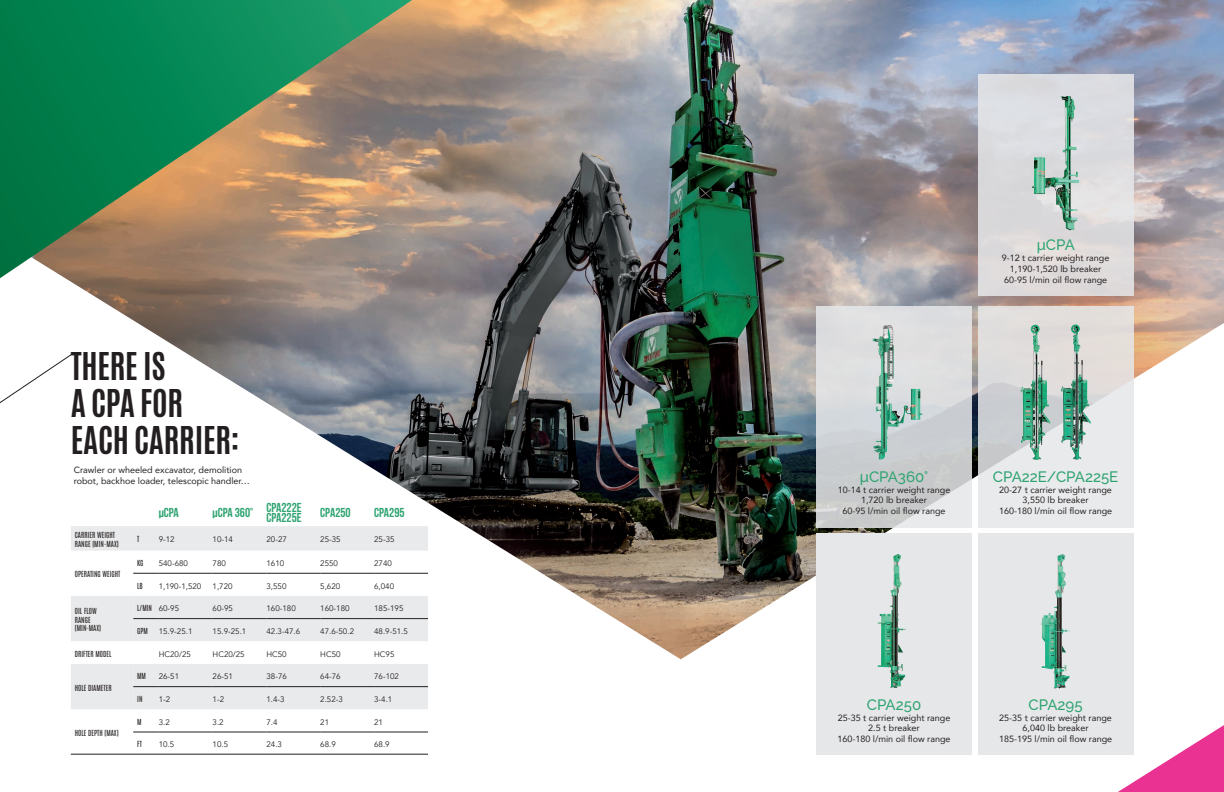
<style>
.page{position:relative;width:1224px;height:792px;background:#fff}
.page>*{position:absolute;margin:0;border:0;box-sizing:border-box;transform-origin:0 0}
.t1{font:700 32px "Antonio";letter-spacing:-.01em;color:#231f20}
.t2{font:500 15px "Raleway";color:#2fa472}
.t3{font:13px "Bebas Neue";color:#2fa472}
.t4{font:9px/11px "Avenir";color:#231f20}
.t5{font:8px "Avenir";color:#231f20}
.t6{font:7px "Antonio";color:#231f20}
.s1{font-weight:700}
</style>
<div class="page">
<img style="left:0;top:0;width:1224px;height:659px">
<svg style="left:159px;top:526px;width:269px;height:183px;fill:#e9eaeb"></svg>
<hr style="left:159px;top:573px;width:54px;height:1px;background:#231f20">
<hr style="left:213px;top:573px;width:53px;height:1px;background:#231f20">
<hr style="left:266px;top:573px;width:54px;height:1px;background:#231f20">
<hr style="left:320px;top:573px;width:54px;height:1px;background:#231f20">
<hr style="left:374px;top:573px;width:54px;height:1px;background:#231f20">
<svg style="left:133px;top:732px;width:26px;height:1px"></svg>
<hr style="left:159px;top:732px;width:54px;height:1px;background:#231f20">
<hr style="left:213px;top:732px;width:53px;height:1px;background:#231f20">
<hr style="left:266px;top:732px;width:54px;height:1px;background:#231f20">
<hr style="left:320px;top:732px;width:54px;height:1px;background:#231f20">
<hr style="left:374px;top:732px;width:54px;height:1px;background:#231f20">
<hr style="left:159px;top:618px;width:54px;height:1px;background:#231f20">
<hr style="left:213px;top:618px;width:53px;height:1px;background:#231f20">
<hr style="left:266px;top:618px;width:54px;height:1px;background:#231f20">
<hr style="left:320px;top:618px;width:54px;height:1px;background:#231f20">
<hr style="left:374px;top:618px;width:54px;height:1px;background:#231f20">
<hr style="left:159px;top:686px;width:54px;height:1px;background:#231f20">
<hr style="left:213px;top:686px;width:53px;height:1px;background:#231f20">
<hr style="left:266px;top:686px;width:54px;height:1px;background:#231f20">
<hr style="left:320px;top:686px;width:54px;height:1px;background:#231f20">
<hr style="left:374px;top:686px;width:54px;height:1px;background:#231f20">
<hr style="left:71px;top:754px;width:357px;height:1px;background:#231f20">
<div style="left:978px;top:74px;width:156px;height:221px;background:#dcdbdd"></div>
<div style="left:978px;top:534px;width:156px;height:221px;background:#e6e7e9"></div>
<svg style="left:978px;top:307px;width:156px;height:221px;background:#e2e1e1"></svg>
<div style="left:816px;top:534px;width:156px;height:221px;background:#e6e7e9"></div>
<svg style="left:816px;top:307px;width:156px;height:221px;background:#d4d6d7"></svg>
<svg style="left:0;top:0;width:412px;height:278px;background:#598760"></svg>
<svg style="left:0;top:352px;width:159px;height:357px"></svg>
<img style="left:1061px;top:324px;width:30px;height:137px">
<img style="left:1021px;top:324px;width:29px;height:137px">
<img style="left:1031px;top:96px;width:49px;height:135px">
<img style="left:1041px;top:554px;width:29px;height:116px">
<img style="left:871px;top:323px;width:53px;height:137px">
<img style="left:877px;top:554px;width:28px;height:116px">
<svg style="left:889px;top:670px;width:335px;height:122px;fill:#e9e7e9"></svg>
<p class="t1" style="left:71px;top:342px;width:96px">THERE IS</p>
<p class="t1" style="left:71px;top:379px;width:114px">A CPA FOR</p>
<p class="t1" style="left:71px;top:416px;width:170px">EACH CARRIER:</p>
<p class="t4" style="left:74px;top:464px;width:178px">Crawler or wheeled excavator, demolition robot, backhoe loader, telescopic handler…</p>
<p class="t3" style="left:159px;top:506px;width:22px"><span class="s1">µ</span>CPA</p>
<p class="t3" style="left:213px;top:506px;width:42px"><span class="s1">µ</span>CPA 360°</p>
<p class="t3" style="left:266px;top:501px;width:37px">CPA222E</p>
<p class="t3" style="left:266px;top:511px;width:37px">CPA225E</p>
<p class="t3" style="left:320px;top:506px;width:32px">CPA250</p>
<p class="t3" style="left:374px;top:506px;width:32px">CPA295</p>
<p class="t6" style="left:75px;top:530px;width:42px">CARRIER WEIGHT</p>
<p class="t6" style="left:75px;top:538px;width:45px">RANGE (MIN-MAX)</p>
<p class="t6" style="left:75px;top:569px;width:47px">OPERATING WEIGHT</p>
<p class="t6" style="left:75px;top:606px;width:23px">OIL FLOW</p>
<p class="t6" style="left:75px;top:614px;width:17px">RANGE</p>
<p class="t6" style="left:75px;top:623px;width:28px">(MIN-MAX)</p>
<p class="t6" style="left:137px;top:534px;width:4px">T</p>
<p class="t5" style="left:159px;top:535px;width:18px">9-12</p>
<p class="t5" style="left:213px;top:535px;width:22px">10-14</p>
<p class="t5" style="left:266px;top:535px;width:22px">20-27</p>
<p class="t5" style="left:320px;top:535px;width:22px">25-35</p>
<p class="t5" style="left:374px;top:535px;width:22px">25-35</p>
<p class="t6" style="left:137px;top:558px;width:8px">KG</p>
<p class="t5" style="left:159px;top:558px;width:31px">540-680</p>
<p class="t5" style="left:213px;top:558px;width:15px">780</p>
<p class="t5" style="left:266px;top:558px;width:19px">1610</p>
<p class="t5" style="left:320px;top:558px;width:19px">2550</p>
<p class="t5" style="left:374px;top:558px;width:19px">2740</p>
<p class="t6" style="left:137px;top:580px;width:7px">LB</p>
<p class="t5" style="left:159px;top:581px;width:44px">1,190-1,520</p>
<p class="t5" style="left:213px;top:581px;width:22px">1,720</p>
<p class="t5" style="left:266px;top:581px;width:22px">3,550</p>
<p class="t5" style="left:320px;top:581px;width:22px">5,620</p>
<p class="t5" style="left:374px;top:581px;width:22px">6,040</p>
<p class="t6" style="left:137px;top:603px;width:16px">L/MIN</p>
<p class="t5" style="left:159px;top:604px;width:22px">60-95</p>
<p class="t5" style="left:213px;top:604px;width:22px">60-95</p>
<p class="t5" style="left:266px;top:604px;width:31px">160-180</p>
<p class="t5" style="left:320px;top:604px;width:31px">160-180</p>
<p class="t5" style="left:374px;top:604px;width:31px">185-195</p>
<p class="t6" style="left:137px;top:626px;width:12px">GPM</p>
<p class="t5" style="left:159px;top:626px;width:35px">15.9-25.1</p>
<p class="t5" style="left:213px;top:626px;width:35px">15.9-25.1</p>
<p class="t5" style="left:266px;top:626px;width:35px">42.3-47.6</p>
<p class="t5" style="left:320px;top:626px;width:35px">47.6-50.2</p>
<p class="t5" style="left:374px;top:626px;width:35px">48.9-51.5</p>
<p class="t6" style="left:75px;top:648px;width:38px">DRIFTER MODEL</p>
<p class="t5" style="left:159px;top:649px;width:34px">HC20/25</p>
<p class="t5" style="left:213px;top:649px;width:34px">HC20/25</p>
<p class="t5" style="left:266px;top:649px;width:22px">HC50</p>
<p class="t5" style="left:320px;top:649px;width:22px">HC50</p>
<p class="t5" style="left:374px;top:649px;width:22px">HC95</p>
<p class="t6" style="left:75px;top:683px;width:38px">HOLE DIAMETER</p>
<p class="t6" style="left:137px;top:671px;width:10px">MM</p>
<p class="t5" style="left:159px;top:672px;width:22px">26-51</p>
<p class="t5" style="left:213px;top:672px;width:22px">26-51</p>
<p class="t5" style="left:266px;top:672px;width:22px">38-76</p>
<p class="t5" style="left:320px;top:672px;width:22px">64-76</p>
<p class="t5" style="left:374px;top:672px;width:26px">76-102</p>
<p class="t6" style="left:137px;top:694px;width:7px">IN</p>
<p class="t5" style="left:159px;top:694px;width:13px">1-2</p>
<p class="t5" style="left:213px;top:694px;width:13px">1-2</p>
<p class="t5" style="left:266px;top:694px;width:20px">1.4-3</p>
<p class="t5" style="left:320px;top:694px;width:24px">2.52-3</p>
<p class="t5" style="left:374px;top:694px;width:20px">3-4.1</p>
<p class="t6" style="left:75px;top:728px;width:45px">HOLE DEPTH (MAX)</p>
<p class="t6" style="left:137px;top:717px;width:6px">M</p>
<p class="t5" style="left:159px;top:717px;width:13px">3.2</p>
<p class="t5" style="left:213px;top:717px;width:13px">3.2</p>
<p class="t5" style="left:266px;top:717px;width:13px">7.4</p>
<p class="t5" style="left:320px;top:717px;width:10px">21</p>
<p class="t5" style="left:374px;top:717px;width:10px">21</p>
<p class="t6" style="left:137px;top:739px;width:6px">FT</p>
<p class="t5" style="left:159px;top:740px;width:17px">10.5</p>
<p class="t5" style="left:213px;top:740px;width:17px">10.5</p>
<p class="t5" style="left:266px;top:740px;width:17px">24.3</p>
<p class="t5" style="left:320px;top:740px;width:17px">68.9</p>
<p class="t5" style="left:374px;top:740px;width:17px">68.9</p>
<p class="t2" style="left:1037px;top:237px;width:40px">μCPA</p>
<p class="t4" style="left:1002px;top:252px;width:109px">9-12 t carrier weight range</p>
<p class="t4" style="left:1010px;top:263px;width:93px">1,190-1,520 lb breaker</p>
<p class="t4" style="left:1004px;top:274px;width:105px">60-95 l/min oil flow range</p>
<p class="t2" style="left:860px;top:468px;width:70px">μCPA360°</p>
<p class="t4" style="left:838px;top:484px;width:114px">10-14 t carrier weight range</p>
<p class="t4" style="left:861px;top:495px;width:68px">1,720 lb breaker</p>
<p class="t4" style="left:842px;top:505px;width:105px">60-95 l/min oil flow range</p>
<p class="t2" style="left:993px;top:468px;width:127px">CPA22E/CPA225E</p>
<p class="t4" style="left:999px;top:484px;width:114px">20-27 t carrier weight range</p>
<p class="t4" style="left:1023px;top:495px;width:68px">3,550 lb breaker</p>
<p class="t4" style="left:999px;top:505px;width:115px">160-180 l/min oil flow range</p>
<p class="t2" style="left:867px;top:696px;width:56px">CPA250</p>
<p class="t4" style="left:838px;top:712px;width:114px">25-35 t carrier weight range</p>
<p class="t4" style="left:868px;top:723px;width:53px">2.5 t breaker</p>
<p class="t4" style="left:837px;top:733px;width:115px">160-180 l/min oil flow range</p>
<p class="t2" style="left:1029px;top:696px;width:56px">CPA295</p>
<p class="t4" style="left:999px;top:712px;width:114px">25-35 t carrier weight range</p>
<p class="t4" style="left:1023px;top:723px;width:68px">6,040 lb breaker</p>
<p class="t4" style="left:999px;top:733px;width:115px">185-195 l/min oil flow range</p>
</div>
